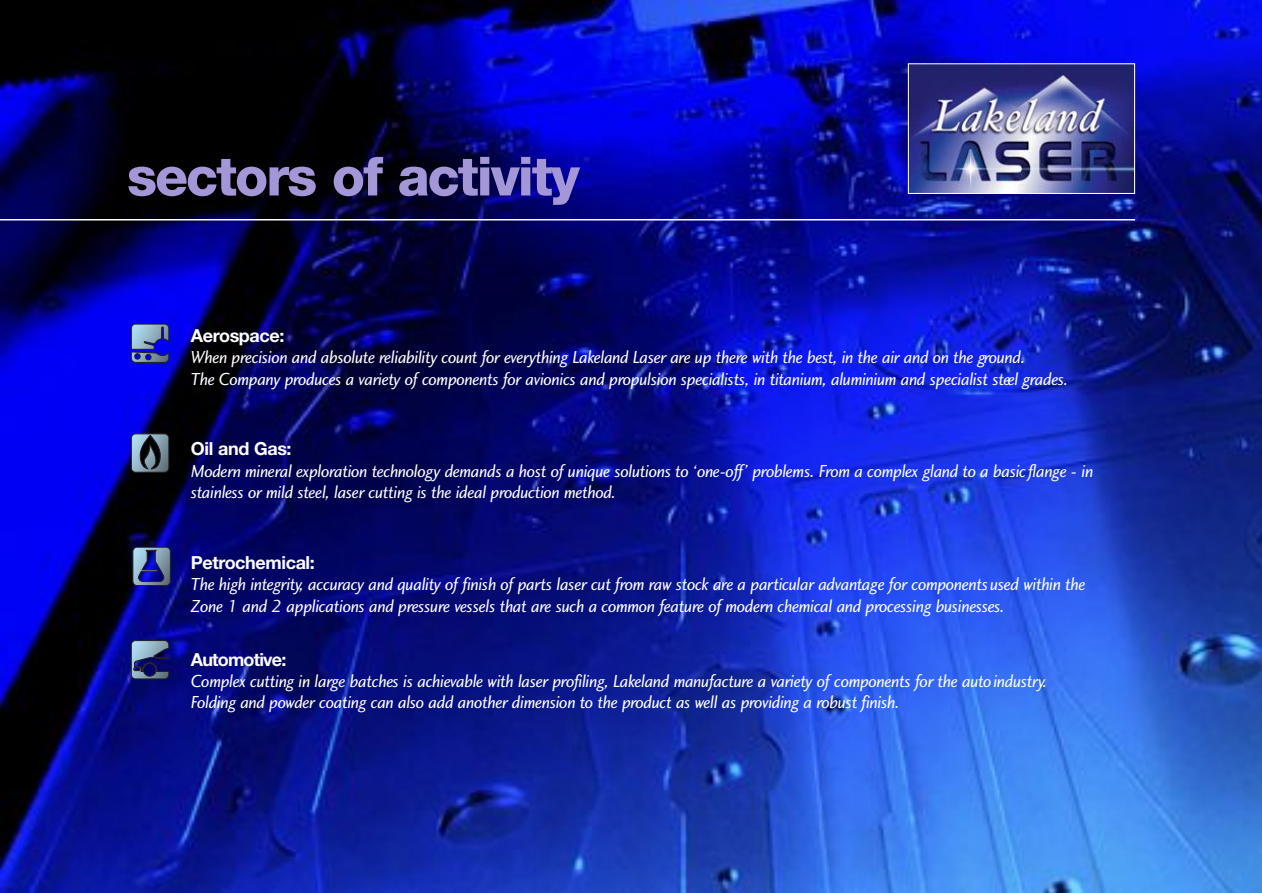
<style>
.page{position:relative;width:1262px;height:893px;background:#fff}
.page>*{position:absolute;margin:0;border:0;box-sizing:border-box;transform-origin:0 0}
.t1{font:800 54px "Helvetica Neue";letter-spacing:-.035em;color:#a497d8}
.t2{font:18px/21.6px "Charlotte Sans Book Italic Plain";letter-spacing:-.025em;color:#fff}
.t3{font:700 18px "Helvetica Neue";letter-spacing:-.02em;color:#fff}
.t4{font:700 18px "Helvetica Neue";letter-spacing:-.045em;color:#fff}
</style>
<div class="page">
<img style="left:0;top:0;width:1262px;height:892px">
<svg style="left:131px;top:434px;width:38px;height:38px"></svg>
<div style="left:131px;top:433px;width:38px;height:39px;border:1px solid #231f20;border-radius:4px"></div>
<svg style="left:133px;top:547px;width:37px;height:38px"></svg>
<div style="left:133px;top:547px;width:37px;height:38px;border:1px solid #231f20;border-radius:4px"></div>
<svg style="left:131px;top:640px;width:38px;height:39px"></svg>
<svg style="left:131px;top:324px;width:38px;height:38px"></svg>
<img style="left:910px;top:65px;width:223px;height:127px">
<div style="left:908px;top:63px;width:227px;height:131px;border:1px solid #fff"></div>
<hr style="left:0;top:219px;width:1135px;height:1px;background:#fff">
<h1 class="t1" style="left:127px;top:144px;width:454px">sectors of activity</h1>
<p class="t3" style="left:191px;top:324px;width:95px">Aerospace:</p>
<p class="t2" style="left:191px;top:346px;width:879px">When precision and absolute reliability count for everything Lakeland Laser are up there with the best, in the air and on the ground.<br>The Company produces a variety of components for avionics and propulsion specialists, in titanium, aluminium and specialist steel grades.</p>
<p class="t3" style="left:191px;top:438px;width:102px">Oil and Gas:</p>
<p class="t2" style="left:191px;top:459px;width:904px">Modern mineral exploration technology demands a host of unique solutions to ‘one-off’ problems. From a complex gland to a basic flange - in stainless or mild steel, laser cutting is the ideal production method.</p>
<p class="t3" style="left:191px;top:551px;width:126px">Petrochemical:</p>
<p class="t2" style="left:191px;top:572px;width:896px">The high integrity, accuracy and quality of finish of parts laser cut from raw stock are a particular advantage for components used within the<br>Zone 1 and 2 applications and pressure vessels that are such a common feature of modern chemical and processing businesses.</p>
<p class="t4" style="left:191px;top:647px;width:97px">Automotive:</p>
<p class="t2" style="left:191px;top:669px;width:858px">Complex cutting in large batches is achievable with laser profiling, Lakeland manufacture a variety of components for the auto industry.<br>Folding and powder coating can also add another dimension to the product as well as providing a robust finish.</p>
</div>
